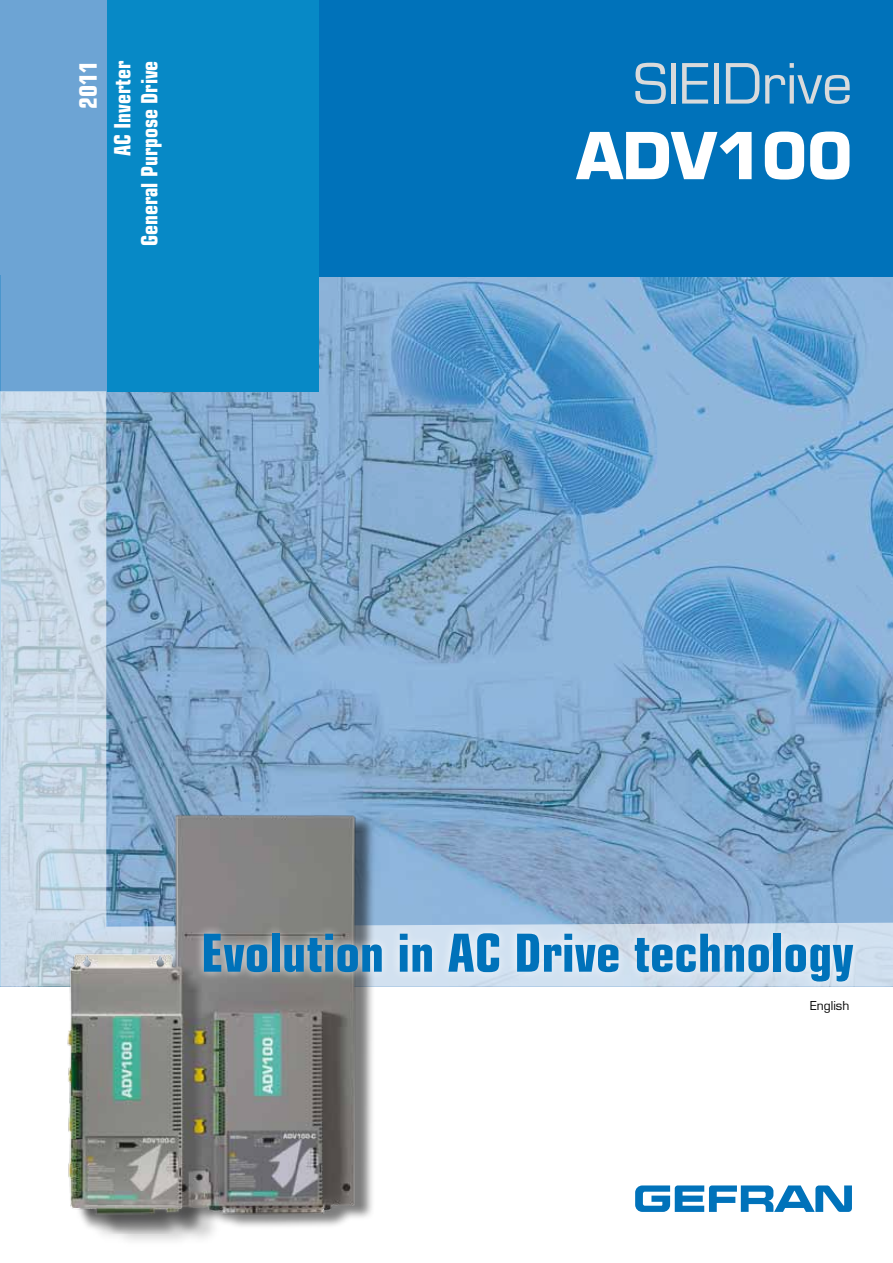
<style>
.page{position:relative;width:893px;height:1263px;background:#fff}
.page>*{position:absolute;margin:0;border:0;box-sizing:border-box;transform-origin:0 0}
.t1{font:700 63px "Eurostile";color:#fff}
.t2{font:54px "Eurostile";color:#d9dadb}
.t3{font:700 condensed 52.5px "Eurostile";color:#0072ba}
.t4{font:700 condensed 24px "Eurostile";color:#fff}
.t5{font:700 condensed 22.5px/27px "Eurostile";color:#fff;text-align:right;scale:.95 1}
.t6{font:12px "Eurostile";color:#000}
</style>
<div class="page">
<img style="left:319px;top:276px;width:574px;height:115px">
<div style="left:319px;top:0;width:574px;height:276px;background:#0072ba"></div>
<div style="left:106px;top:0;width:213px;height:391px;background:#0789c6"></div>
<div style="left:0;top:0;width:106px;height:391px;background:#6da4d4"></div>
<svg style="left:635px;top:1185px;width:217px;height:27px"></svg>
<svg style="left:0;top:391px;width:893px;height:595px;background:#87add0"></svg>
<div style="left:72px;top:813px;width:303px;height:433px;background:#000;opacity:.51"></div>
<img style="left:64px;top:811px;width:297px;height:423px">
<div style="left:194px;top:923px;width:668px;height:67px;background:#fff;opacity:.75"></div>
<p class="t4" style="left:74px;top:109px;width:49px;rotate:-90deg">2011</p>
<p class="t5" style="left:109px;top:246px;width:197px;rotate:-90deg">AC Inverter<br>General Purpose Drive</p>
<h2 class="t2" style="left:634px;top:51px;width:220px">SIEIDrive</h2>
<h1 class="t1" style="left:577px;top:117px;width:277px">ADV100</h1>
<h3 class="t3" style="left:201px;top:921px;width:654px">Evolution in AC Drive technology</h3>
<p class="t6" style="left:810px;top:998px;width:41px">English</p>
</div>
